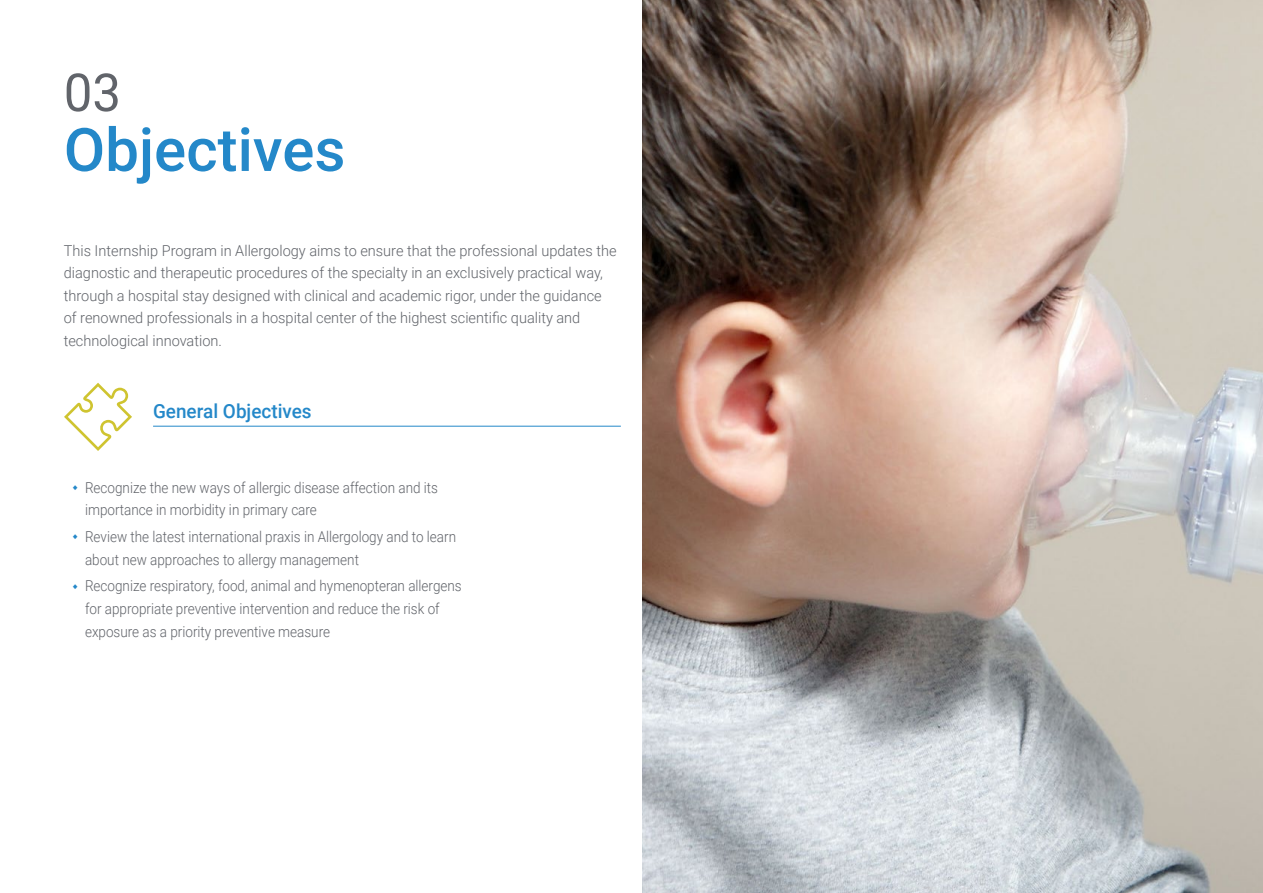
<style>
.page{position:relative;width:1263px;height:893px;background:#fff}
.page>*{position:absolute;margin:0;border:0;box-sizing:border-box;transform-origin:0 0}
.t1{font:500 60px "Roboto";color:#2488c9}
.t2{font:52.5px "Roboto";color:#61646a}
.t3{font:500 19.5px "Roboto";color:#2488c9}
.t4{font:300 15px/22.5px "Roboto";color:#61646a;scale:.9 1}
.t5{font:300 15px/22.5px "Roboto";color:#61646a}
</style>
<div class="page">
<hr style="left:153px;top:426px;width:468px;height:1px;background:#2488c9">
<svg style="left:64px;top:383px;width:68px;height:68px"></svg>
<img style="left:642px;top:0;width:621px;height:893px">
<h2 class="t2" style="left:64px;top:56px;width:59px">03</h2>
<h1 class="t1" style="left:64px;top:108px;width:283px">Objectives</h1>
<p class="t5" style="left:64px;top:239px;width:554px">This Internship Program in Allergology aims to ensure that the professional updates the diagnostic and therapeutic procedures of the specialty in an exclusively practical way, through a hospital stay designed with clinical and academic rigor, under the guidance of renowned professionals in a hospital center of the highest scientific quality and technological innovation.</p>
<h3 class="t3" style="left:153px;top:397px;width:160px">General Objectives</h3>
<p class="t4" style="left:85px;top:476px;width:394px">Recognize the new ways of allergic disease affection and its importance in morbidity in primary care</p>
<p class="t4" style="left:85px;top:525px;width:414px">Review the latest international praxis in Allergology and to learn about new approaches to allergy management</p>
<p class="t4" style="left:85px;top:574px;width:420px">Recognize respiratory, food, animal and hymenopteran allergens for appropriate preventive intervention and reduce the risk of exposure as a priority preventive measure</p>
</div>
